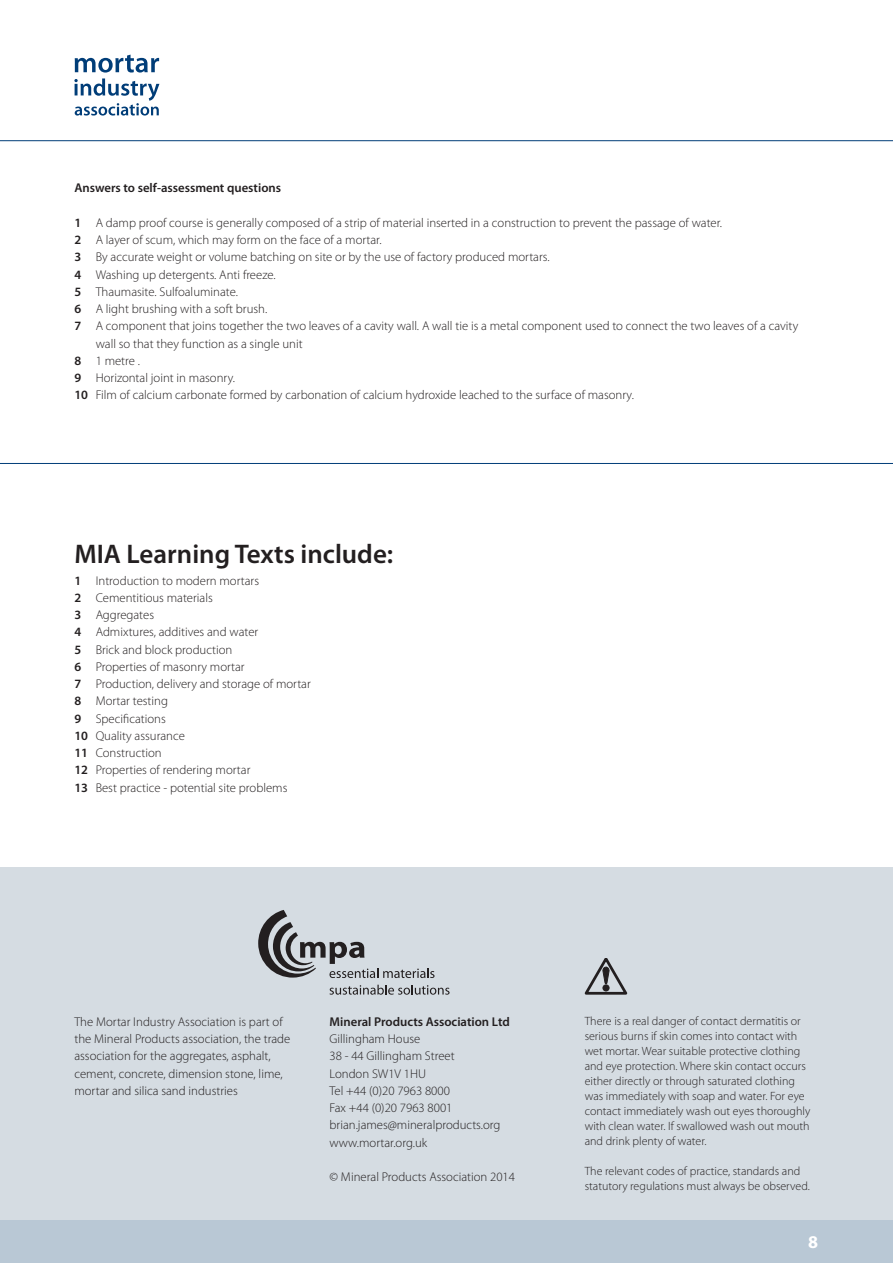
<style>
.page{position:relative;width:893px;height:1263px;background:#fff}
.page>*{position:absolute;margin:0;border:0;box-sizing:border-box;transform-origin:0 0}
.t1{font:600 27px "Myriad Pro";color:#231f20}
.t2{font:700 18px "Myriad Pro";color:#fff}
.t3{font:300 12.75px/17.2px "Myriad Pro";color:#231f20}
.t4{font:600 12.75px "Myriad Pro";color:#231f20}
.t5{font:300 12px/15px "Myriad Pro";color:#231f20}
.s1{font-weight:600}
</style>
<div class="page">
<div style="left:0;top:867px;width:893px;height:396px;background:#d5dce2"></div>
<svg style="left:74px;top:55px;width:85px;height:61px"></svg>
<hr style="left:0;top:140px;width:893px;height:1px;background:#003d78">
<div style="left:0;top:1220px;width:893px;height:43px;background:#b9c8d5"></div>
<svg style="left:258px;top:910px;width:176px;height:68px"></svg>
<svg style="left:330px;top:985px;width:120px;height:10px"></svg>
<svg style="left:585px;top:959px;width:42px;height:36px"></svg>
<hr style="left:0;top:463px;width:893px;height:1px;background:#003d78">
<p class="t4" style="left:74px;top:180px;width:208px">Answers to self-assessment questions</p>
<p class="t3" style="left:74px;top:214px;width:649px"><span class="s1">1</span> A damp proof course is generally composed of a strip of material inserted in a construction to prevent the passage of water.</p>
<p class="t3" style="left:74px;top:231px;width:309px"><span class="s1">2</span> A layer of scum, which may form on the face of a mortar.</p>
<p class="t3" style="left:74px;top:249px;width:477px"><span class="s1">3</span> By accurate weight or volume batching on site or by the use of factory produced mortars.</p>
<p class="t3" style="left:74px;top:266px;width:203px"><span class="s1">4</span> Washing up detergents. Anti freeze.</p>
<p class="t3" style="left:74px;top:283px;width:165px"><span class="s1">5</span> Thaumasite. Sulfoaluminate.</p>
<p class="t3" style="left:74px;top:300px;width:194px"><span class="s1">6</span> A light brushing with a soft brush.</p>
<p class="t3" style="left:74px;top:318px;width:725px"><span class="s1">7</span> A component that joins together the two leaves of a cavity wall. A wall tie is a metal component used to connect the two leaves of a cavity</p>
<p class="t3" style="left:96px;top:335px;width:209px">wall so that they function as a single unit</p>
<p class="t3" style="left:74px;top:352px;width:67px"><span class="s1">8</span> 1 metre .</p>
<p class="t3" style="left:74px;top:369px;width:162px"><span class="s1">9</span> Horizontal joint in masonry.</p>
<p class="t3" style="left:74px;top:387px;width:561px"><span class="s1">10</span> Film of calcium carbonate formed by carbonation of calcium hydroxide leached to the surface of masonry.</p>
<h1 class="t1" style="left:74px;top:537px;width:320px">MIA Learning Texts include:</h1>
<p class="t3" style="left:74px;top:572px;width:238px"><span class="s1">1</span> Introduction to modern mortars<br><span class="s1">2</span> Cementitious materials<br><span class="s1">3</span> Aggregates<br><span class="s1">4</span> Admixtures, additives and water<br><span class="s1">5</span> Brick and block production<br><span class="s1">6</span> Properties of masonry mortar<br><span class="s1">7</span> Production, delivery and storage of mortar<br><span class="s1">8</span> Mortar testing<br><span class="s1">9</span> Specifications<br><span class="s1">10</span> Quality assurance<br><span class="s1">11</span> Construction<br><span class="s1">12</span> Properties of rendering mortar<br><span class="s1">13</span> Best practice - potential site problems</p>
<p class="t3" style="left:74px;top:1013px;width:217px">The Mortar Industry Association is part of the Mineral Products association, the trade association for the aggregates, asphalt, cement, concrete, dimension stone, lime, mortar and silica sand industries</p>
<p class="t4" style="left:330px;top:1013px;width:182px">Mineral Products Association Ltd</p>
<p class="t3" style="left:330px;top:1030px;width:172px">Gillingham House<br>38 - 44 Gillingham Street<br>London SW1V 1HU<br>Tel +44 (0)20 7963 8000<br>Fax +44 (0)20 7963 8001 brian.james@mineralproducts.org www.mortar.org.uk</p>
<p class="t3" style="left:330px;top:1168px;width:187px">© Mineral Products Association 2014</p>
<p class="t5" style="left:585px;top:1014px;width:227px">There is a real danger of contact dermatitis or serious burns if skin comes into contact with wet mortar. Wear suitable protective clothing and eye protection. Where skin contact occurs either directly or through saturated clothing was immediately with soap and water. For eye contact immediately wash out eyes thoroughly with clean water. If swallowed wash out mouth and drink plenty of water.</p>
<p class="t5" style="left:585px;top:1164px;width:227px">The relevant codes of practice, standards and statutory regulations must always be observed.</p>
<h2 class="t2" style="left:808px;top:1231px;width:11px">8</h2>
</div>
